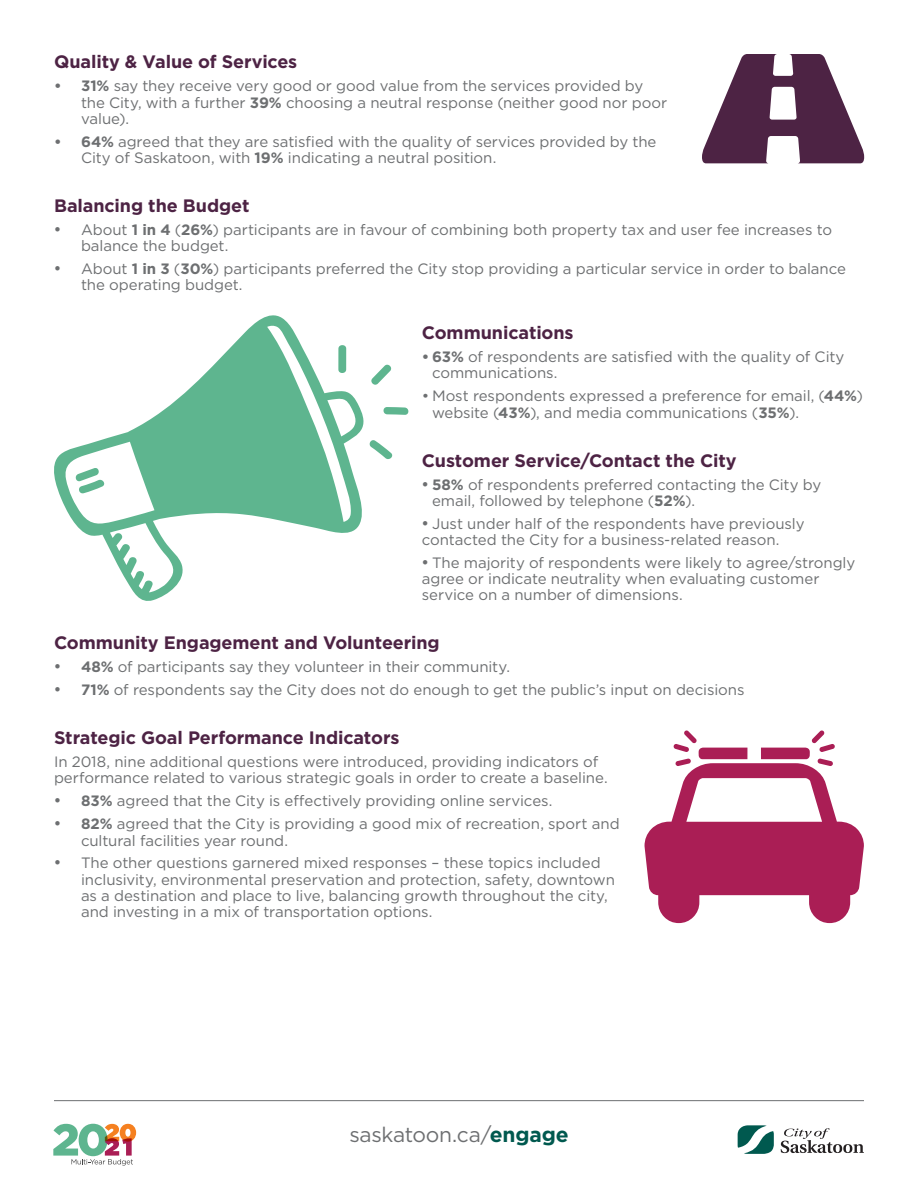
<style>
.page{position:relative;width:918px;height:1188px;background:#fff}
.page>*{position:absolute;margin:0;border:0;box-sizing:border-box;transform-origin:0 0}
.t1{font:21px "Gotham";letter-spacing:-.015em;color:#6d6f71}
.t2{font:700 18px "Gotham";letter-spacing:-.005em;color:#4d2344}
.t3{font:15px/16.2px "Gotham";letter-spacing:-.005em;color:#6d6f71}
.t4{font:15px/16.2px "Gotham";letter-spacing:-.005em;color:#6d6f71;scale:1.05 1}
.s1{font-weight:700}
.s2{font-weight:700;color:#00594f}
</style>
<div class="page">
<svg style="left:738px;top:1125px;width:36px;height:29px"></svg>
<svg style="left:781px;top:1128px;width:83px;height:25px"></svg>
<hr style="left:54px;top:1100px;width:810px;height:1px;background:#6d6f71">
<svg style="left:645px;top:730px;width:219px;height:193px"></svg>
<div style="left:656px;top:879px;width:23px;height:8px;background:#aa1e55;border-radius:4px"></div>
<div style="left:829px;top:879px;width:24px;height:8px;background:#aa1e55;border-radius:4px"></div>
<svg style="left:54px;top:315px;width:310px;height:286px"></svg>
<svg style="left:338px;top:344px;width:8px;height:30px"></svg>
<svg style="left:371px;top:364px;width:21px;height:21px"></svg>
<svg style="left:383px;top:407px;width:26px;height:8px"></svg>
<svg style="left:369px;top:440px;width:24px;height:19px"></svg>
<svg style="left:74px;top:467px;width:33px;height:28px"></svg>
<svg style="left:702px;top:54px;width:162px;height:109px"></svg>
<svg style="left:53px;top:1124px;width:83px;height:42px"></svg>
<p class="t2" style="left:54px;top:50px;width:245px">Quality &amp; Value of Services</p>
<p class="t3" style="left:81px;top:78px;width:588px;text-indent:-27px"><span class="s1">• 31%</span> say they receive very good or good value from the services provided by the City, with a further <span class="s1">39%</span> choosing a neutral response (neither good nor poor value).</p>
<p class="t3" style="left:81px;top:133px;width:577px;text-indent:-27px"><span class="s1">• 64%</span> agreed that they are satisfied with the quality of services provided by the<br>City of Saskatoon, with <span class="s1">19%</span> indicating a neutral position.</p>
<p class="t2" style="left:54px;top:194px;width:197px">Balancing the Budget</p>
<p class="t3" style="left:81px;top:221px;width:753px;text-indent:-27px">• About <span class="s1">1 in 4</span> (<span class="s1">26%</span>) participants are in favour of combining both property tax and user fee increases to balance the budget.</p>
<p class="t3" style="left:81px;top:260px;width:767px;text-indent:-27px">• About <span class="s1">1 in 3</span> (<span class="s1">30%</span>) participants preferred the City stop providing a particular service in order to balance the operating budget.</p>
<p class="t2" style="left:422px;top:321px;width:153px">Communications</p>
<p class="t3" style="left:432px;top:349px;width:414px;text-indent:-10px"><span class="s1">• 63%</span> of respondents are satisfied with the quality of City communications.</p>
<p class="t4" style="left:432px;top:388px;width:412px;text-indent:-10px">• Most respondents expressed a preference for email, (<span class="s1">44%</span>) website (<span class="s1">43%</span>), and media communications (<span class="s1">35%</span>).</p>
<p class="t2" style="left:422px;top:448px;width:316px">Customer Service/Contact the City</p>
<p class="t3" style="left:432px;top:476px;width:391px;text-indent:-10px">• <span class="s1">58%</span> of respondents preferred contacting the City by email, followed by telephone (<span class="s1">52%</span>).</p>
<p class="t3" style="left:422px;top:515px;width:384px">• Just under half of the respondents have previously contacted the City for a business-related reason.</p>
<p class="t3" style="left:422px;top:554px;width:435px">• The majority of respondents were likely to agree/strongly agree or indicate neutrality when evaluating customer service on a number of dimensions.</p>
<p class="t2" style="left:54px;top:631px;width:387px">Community Engagement and Volunteering</p>
<p class="t3" style="left:54px;top:659px;width:458px">• <span class="s1">48%</span> of participants say they volunteer in their community.</p>
<p class="t3" style="left:54px;top:681px;width:692px">• <span class="s1">71%</span> of respondents say the City does not do enough to get the public’s input on decisions</p>
<p class="t2" style="left:54px;top:726px;width:347px">Strategic Goal Performance Indicators</p>
<p class="t3" style="left:54px;top:754px;width:555px">In 2018, nine additional questions were introduced, providing indicators of performance related to various strategic goals in order to create a baseline.</p>
<p class="t3" style="left:54px;top:793px;width:500px">• <span class="s1">83%</span> agreed that the City is effectively providing online services.</p>
<p class="t3" style="left:81px;top:816px;width:540px;text-indent:-27px">• <span class="s1">82%</span> agreed that the City is providing a good mix of recreation, sport and cultural facilities year round.</p>
<p class="t3" style="left:81px;top:855px;width:535px;text-indent:-27px">• The other questions garnered mixed responses – these topics included inclusivity, environmental preservation and protection, safety, downtown as a destination and place to live, balancing growth throughout the city, and investing in a mix of transportation options.</p>
<p class="t1" style="left:349px;top:1121px;width:221px">saskatoon.ca/<span class="s2">engage</span></p>
</div>
